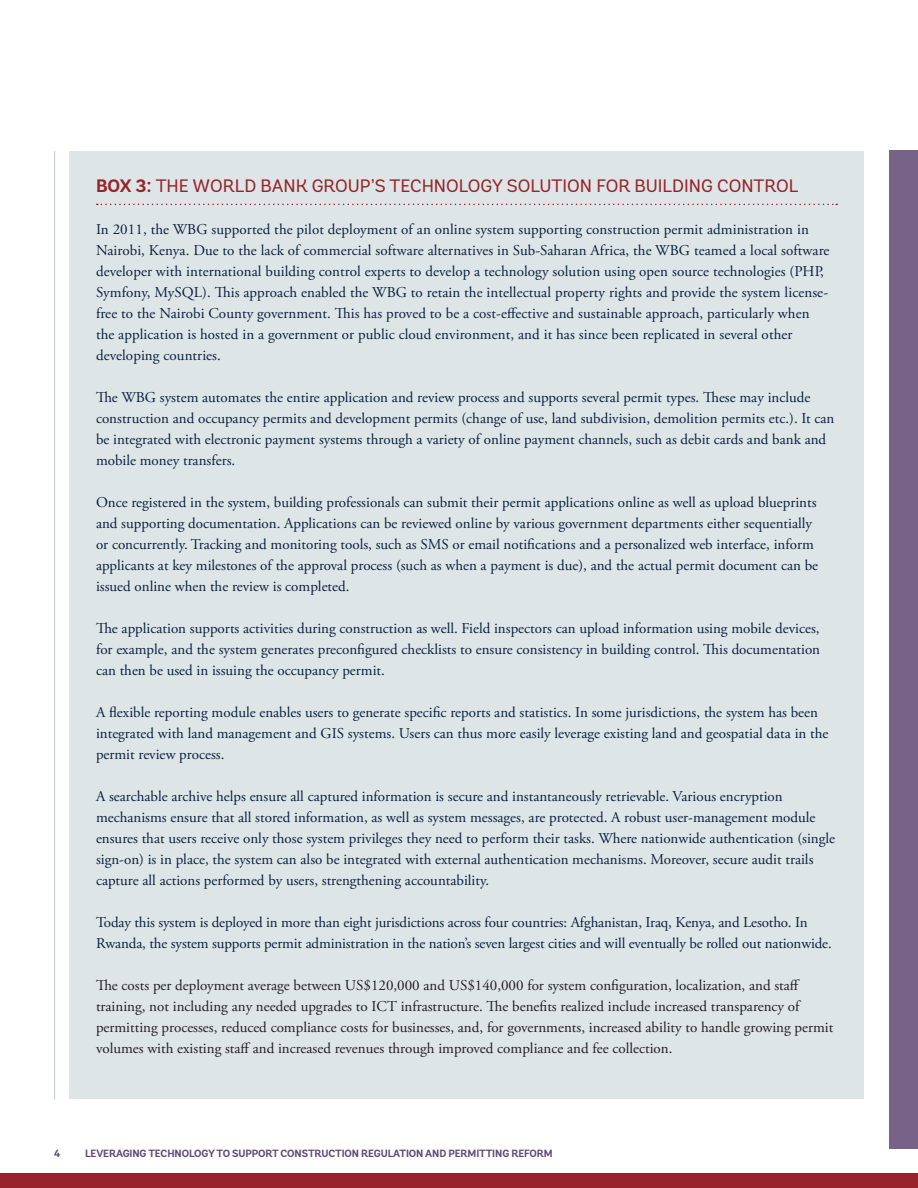
<style>
.page{position:relative;width:918px;height:1188px;background:#fff}
.page>*{position:absolute;margin:0;border:0;box-sizing:border-box;transform-origin:0 0}
.t1{font:18px "Andes";color:#98242b}
.t2{font:15px/21px "Adobe Garamond Pro";color:#0b213e}
.t3{font:15px/21px "Adobe Garamond Pro";color:#231f20}
.t4{font:700 10.5px "Andes";letter-spacing:-.01em;color:#604776}
.s1{font-weight:700}
</style>
<div class="page">
<div style="left:0;top:1173px;width:918px;height:15px;background:#98242b"></div>
<div style="left:889px;top:150px;width:29px;height:999px;background:#776288"></div>
<div style="left:69px;top:151px;width:795px;height:948px;background:#dee5e7"></div>
<svg style="left:97px;top:204px;width:740px;height:1px"></svg>
<hr style="left:54px;top:151px;width:1px;height:948px;background:#c2cfd3">
<p class="t1" style="left:96px;top:174px;width:704px"><span class="s1">BOX 3:</span> THE WORLD BANK GROUP’S TECHNOLOGY SOLUTION FOR BUILDING CONTROL</p>
<p class="t2" style="left:96px;top:219px;width:735px">In 2011, the WBG supported the pilot deployment of an online system supporting construction permit administration in Nairobi, Kenya. Due to the lack of commercial software alternatives in Sub-Saharan Africa, the WBG teamed a local software developer with international building control experts to develop a technology solution using open source technologies (PHP, Symfony, MySQL). This approach enabled the WBG to retain the intellectual property rights and provide the system license&shy;free to the Nairobi County government. This has proved to be a cost-effective and sustainable approach, particularly when the application is hosted in a government or public cloud environment, and it has since been replicated in several other developing countries.</p>
<p class="t2" style="left:96px;top:387px;width:740px">The WBG system automates the entire application and review process and supports several permit types. These may include construction and occupancy permits and development permits (change of use, land subdivision, demolition permits etc.). It can be integrated with electronic payment systems through a variety of online payment channels, such as debit cards and bank and mobile money transfers.</p>
<p class="t2" style="left:96px;top:492px;width:724px">Once registered in the system, building professionals can submit their permit applications online as well as upload blueprints and supporting documentation. Applications can be reviewed online by various government departments either sequentially or concurrently. Tracking and monitoring tools, such as SMS or email notifications and a personalized web interface, inform applicants at key milestones of the approval process (such as when a payment is due), and the actual permit document can be issued online when the review is completed.</p>
<p class="t2" style="left:96px;top:618px;width:726px;text-align:justify">The application supports activities during construction as well. Field inspectors can upload information using mobile devices, for example, and the system generates preconfigured checklists to ensure consistency in building control. This documentation can then be used in issuing the occupancy permit.</p>
<p class="t2" style="left:96px;top:702px;width:734px">A flexible reporting module enables users to generate specific reports and statistics. In some jurisdictions, the system has been integrated with land management and GIS systems. Users can thus more easily leverage existing land and geospatial data in the permit review process.</p>
<p class="t2" style="left:96px;top:786px;width:741px">A searchable archive helps ensure all captured information is secure and instantaneously retrievable. Various encryption mechanisms ensure that all stored information, as well as system messages, are protected. A robust user-management module ensures that users receive only those system privileges they need to perform their tasks. Where nationwide authentication (single sign-on) is in place, the system can also be integrated with external authentication mechanisms. Moreover, secure audit trails capture all actions performed by users, strengthening accountability.</p>
<p class="t2" style="left:96px;top:912px;width:737px">Today this system is deployed in more than eight jurisdictions across four countries: Afghanistan, Iraq, Kenya, and Lesotho. In<br>Rwanda, the system supports permit administration in the nation’s seven largest cities and will eventually be rolled out nationwide.</p>
<p class="t3" style="left:96px;top:975px;width:739px">The costs per deployment average between US$120,000 and US$140,000 for system configuration, localization, and staff training, not including any needed upgrades to ICT infrastructure. The benefits realized include increased transparency of permitting processes, reduced compliance costs for businesses, and, for governments, increased ability to handle growing permit volumes with existing staff and increased revenues through improved compliance and fee collection.</p>
<p class="t4" style="left:54px;top:1147px;width:8px">4</p>
<p class="t4" style="left:85px;top:1146px;width:469px">LEVERAGING TECHNOLOGY TO SUPPORT CONSTRUCTION REGULATION AND PERMITTING REFORM</p>
</div>
